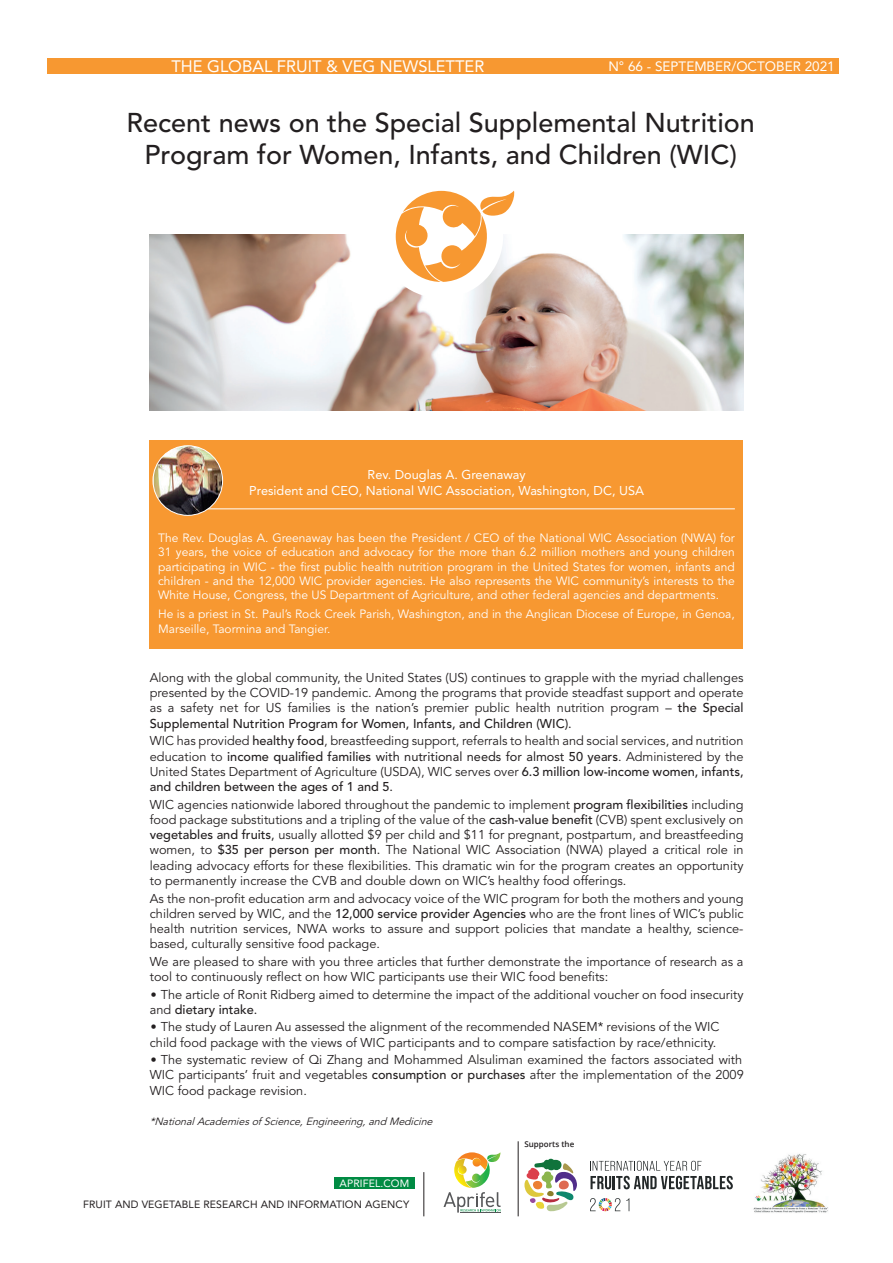
<style>
.page{position:relative;width:893px;height:1263px;background:#fff}
.page>*{position:absolute;margin:0;border:0;box-sizing:border-box;transform-origin:0 0}
.t1{font:500 27px/32.4px "Avenir LT Std";color:#231f20;text-align:center}
.t2{font:16.5px "Avenir LT Std";color:#fff}
.t3{font:13.5px "Avenir LT Std";color:#fff}
.t4{font:12.75px/15.3px "Avenir LT Std";color:#231f20;text-align:justify}
.t5{font:12.75px/15.3px "Avenir LT Std";color:#fff;text-align:center}
.t6{font:12px/14.4px "Avenir LT Std";color:#fff;text-align:justify}
.t7{font:italic 10.5px "Avenir LT Std";color:#231f20}
.t8{font:10.5px "Avenir LT Std";letter-spacing:.01em;color:#231f20}
.t9{font:10.5px "Avenir LT Std";letter-spacing:.01em;color:#fff}
.t10{font:600 7.95px "Open Sans";color:#231f20}
.s1{font-weight:500}
.s2{font-style:inherit}
.s3{font-family:"Optima LT Std"}
</style>
<div class="page">
<div style="left:334px;top:1177px;width:81px;height:12px;background:#008b43"></div>
<hr style="left:423px;top:1172px;width:1px;height:44px;background:#231f20">
<hr style="left:518px;top:1141px;width:1px;height:75px;background:#231f20">
<hr style="left:460px;top:1212px;width:40px;height:1px;background:#57585a">
<svg style="left:444px;top:1152px;width:57px;height:60px"></svg>
<img style="left:753px;top:1154px;width:75px;height:59px">
<img style="left:150px;top:235px;width:594px;height:175px">
<div style="left:379px;top:174px;width:124px;height:124px;background:#fff;border-radius:50%"></div>
<svg style="left:396px;top:191px;width:118px;height:91px"></svg>
<div style="left:48px;top:58px;width:791px;height:16px;background:#f79831"></div>
<div style="left:150px;top:440px;width:593px;height:208px;background:#f79831"></div>
<hr style="left:203px;top:508px;width:532px;height:1px;background:#fff">
<svg style="left:626px;top:1198px;width:3px;height:13px"></svg>
<svg style="left:590px;top:1198px;width:30px;height:13px"></svg>
<svg style="left:524px;top:1159px;width:53px;height:52px"></svg>
<svg style="left:590px;top:1161px;width:143px;height:28px"></svg>
<img style="left:153px;top:446px;width:70px;height:69px;border-radius:35px">
<div style="left:153px;top:445px;width:70px;height:71px;border:1px solid #fff;border-radius:50%"></div>
<p class="t2" style="left:171px;top:57px;width:314px">THE GLOBAL FRUIT &amp; VEG NEWSLETTER</p>
<p class="t3" style="left:608px;top:59px;width:228px">N° 66 - SEPTEMBER/OCTOBER 2021</p>
<h1 class="t1" style="left:127px;top:107px;width:630px">Recent news on the Special Supplemental Nutrition<br>Program for Women, Infants, and Children (WIC)</h1>
<p class="t5" style="left:249px;top:467px;width:396px">Rev. Douglas A. Greenaway<br>President and CEO, National WIC Association, Washington, DC, USA</p>
<p class="t6" style="left:158px;top:531px;width:578px">The Rev. Douglas A. Greenaway has been the President / CEO of the National WIC Association (NWA) for 31 years, the voice of education and advocacy for the more than 6.2 million mothers and young children participating in WIC - the first public health nutrition program in the United States for women, infants and children - and the 12,000 WIC provider agencies. He also represents the WIC community’s interests to the White House, Congress, the US Department of Agriculture, and other federal agencies and departments.</p>
<p class="t6" style="left:158px;top:607px;width:578px;line-height:15.3px">He is a priest in St. Paul’s Rock Creek Parish, Washington, and in the Anglican Diocese of Europe, in Genoa,<br>Marseille, Taormina and Tangier.</p>
<p class="t4" style="left:150px;top:670px;width:595px">Along with the global community, the United States (US) continues to grapple with the myriad challenges presented by the COVID-19 pandemic. Among the programs that provide steadfast support and operate as a safety net for US families is the nation’s premier public health nutrition program – <span class="s1">the Special Supplemental Nutrition Program for Women, Infants, and Children (WIC)</span><span class="s2">.</span></p>
<p class="t4" style="left:150px;top:733px;width:595px">WIC has provided <span class="s1">healthy food</span>, breastfeeding support, referrals to health and social services, and nutrition education to <span class="s1">income qualified families</span> <span class="s2">with nutritional needs for almost</span> <span class="s1">50 years</span>. Administered by the United States Department of Agriculture (USDA), WIC serves over <span class="s1">6.3 million low-income women, infants, and children between the ages of 1 and 5</span><span class="s2">.</span></p>
<p class="t4" style="left:150px;top:797px;width:595px">WIC agencies nationwide labored throughout the pandemic to implement <span class="s1">program flexibilities</span> including food package substitutions and a tripling of the value of the <span class="s1">cash-value benefit</span> (CVB) spent exclusively on <span class="s1">vegetables and fruits</span><span class="s2">,</span> usually allotted $9 per child and $11 for pregnant, postpartum, and breastfeeding women, to <span class="s1">$35 per person per month</span><span class="s2">.</span> The National WIC Association (NWA) played a critical role in leading advocacy efforts for these flexibilities. This dramatic win for the program creates an opportunity to permanently increase the CVB and double down on WIC’s healthy food offerings.</p>
<p class="t4" style="left:150px;top:891px;width:595px">As the non-profit education arm and advocacy voice of the WIC program for both the mothers and young children served by WIC, and the <span class="s1">12,000 service provider Agencies</span> who are the front lines of WIC’s public health nutrition services, NWA works to assure and support policies that mandate a healthy, science&shy;based, culturally sensitive food package.</p>
<p class="t4" style="left:150px;top:954px;width:595px">We are pleased to share with you three articles that further demonstrate the importance of research as a tool to continuously reflect on how WIC participants use their WIC food benefits:</p>
<p class="t4" style="left:150px;top:987px;width:595px"><span class="s3">•</span> The article of Ronit Ridberg aimed to determine the impact of the additional voucher on food insecurity and <span class="s1">dietary intake</span><span class="s2">.</span></p>
<p class="t4" style="left:150px;top:1020px;width:571px"><span class="s3">•</span> The study of Lauren Au assessed the alignment of the recommended NASEM* revisions of the WIC child food package with the views of WIC participants and to compare satisfaction by race/ethnicity.</p>
<p class="t4" style="left:150px;top:1052px;width:595px"><span class="s3">•</span> The systematic review of Qi Zhang and Mohammed Alsuliman examined the factors associated with WIC participants’ fruit and vegetables <span class="s1">consumption or purchases</span> after the implementation of the 2009<br>WIC food package revision.</p>
<p class="t7" style="left:150px;top:1115px;width:287px">*NationalAcademiesof Science,Engineering,and Medicine</p>
<p class="t9" style="left:340px;top:1177px;width:71px">APRIFEL.COM</p>
<p class="t8" style="left:83px;top:1198px;width:328px">FRUIT AND VEGETABLE RESEARCH AND INFORMATION AGENCY</p>
<p class="t10" style="left:524px;top:1139px;width:51px">Supports the</p>
</div>
